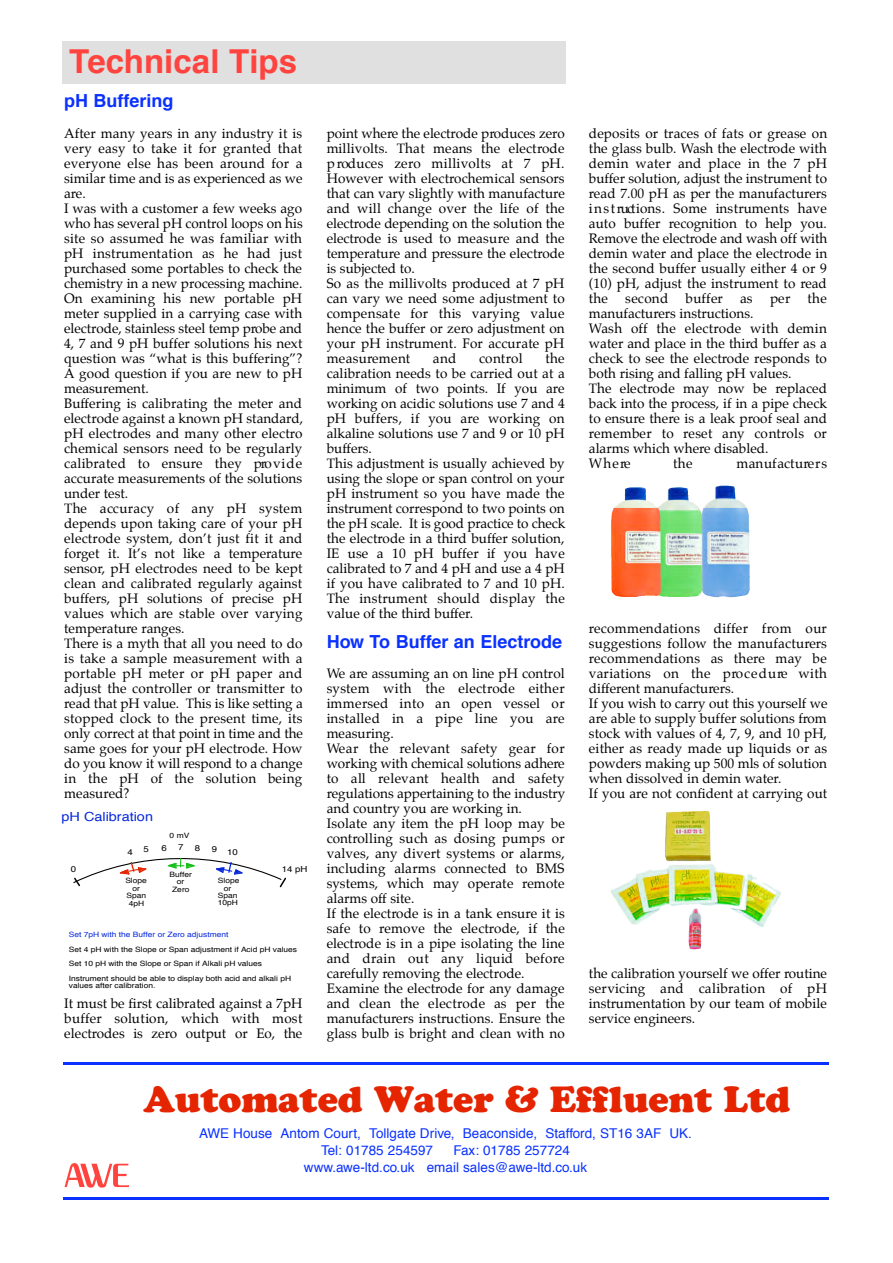
<style>
.page{position:relative;width:893px;height:1263px;background:#fff}
.page>*{position:absolute;margin:0;border:0;box-sizing:border-box;transform-origin:0 0}
.t1{font:600 54px "Peignot";color:#ff443f}
.t2{font:900 36.3px "Cooper";color:#e52400}
.t3{font:700 33px "Helvetica";color:#ff443f}
.t4{font:700 18px "Helvetica";color:#0a31ff}
.t5{font:13.5px/15px "Palatino";letter-spacing:.005em;color:#000}
.t6{font:13.5px/16.5px "Helvetica";color:#0a31ff}
.t7{font:12.6px "Helvetica";color:#0728dc;scale:1.15 1}
.t8{font:8.4px "Helvetica";color:#000;scale:1.15 1}
.t9{font:7.35px/7.5px "Helvetica";color:#000;text-align:center;scale:1.15 1}
.t10{font:7.35px "Helvetica";color:#0728dc;scale:1.15 1}
</style>
<div class="page">
<hr style="left:63px;top:1197px;width:765px;height:3px;background:#0a31ff">
<div style="left:63px;top:42px;width:503px;height:42px;background:#dfe0df"></div>
<hr style="left:63px;top:1062px;width:765px;height:3px;background:#0a31ff">
<img style="left:611px;top:485px;width:138px;height:112px">
<img style="left:665px;top:811px;width:111px;height:83px">
<svg style="left:73px;top:858px;width:213px;height:29px"></svg>
<h3 class="t3" style="left:69px;top:47px;width:229px">Technical Tips</h3>
<h3 class="t4" style="left:64px;top:94px;width:111px">pH Buffering</h3>
<p class="t5" style="left:64px;top:127px;width:241px">After many years in any industry it is very easy to take it for granted that everyone else has been around for a similar time and is as experienced as we are.<br>I was with a customer a few weeks ago who has several pH control loops on his site so assumed he was familiar with pH instrumentation as he had just purchased some portables to check the chemistry in a new processing machine.<br>On examining his new portable pH meter supplied in a carrying case with electrode, stainless steel temp probe and 4, 7 and 9 pH buffer solutions his next question was “what is this buffering”?<br>A good question if you are new to pH measurement.<br>Buffering is calibrating the meter and electrode against a known pH standard, pH electrodes and many other electro chemical sensors need to be regularly calibrated to ensure they pro v i d e accurate measurements of the solutions under test.<br>The accuracy of any pH system depends upon taking care of your pH electrode system, don’t just fit it and fo rget it. It’s not like a temperature sensor, pH electrodes need to be kept clean and calibrated regularly against b u ffers, pH solutions of precise pH values which are stable over varying temperature ranges.<br>There is a myth that all you need to do is take a sample measurement with a portable pH meter or pH paper and adjust the controller or transmitter to read that pH value. This is like setting a stopped clock to the present time, its only correct at that point in time and the same goes for your pH electrode. How do you know it will respond to a change in the pH of the solution being measured?</p>
<p class="t7" style="left:62px;top:811px;width:81px">pH Calibration</p>
<p class="t8" style="left:143px;top:845px;width:6px">5</p>
<p class="t8" style="left:161px;top:844px;width:6px">6</p>
<p class="t8" style="left:195px;top:844px;width:6px">8</p>
<p class="t8" style="left:127px;top:849px;width:6px">4</p>
<p class="t8" style="left:212px;top:849px;width:24px">9 10</p>
<p class="t9" style="left:170px;top:871px;width:21px">Buffer or<br>Zero</p>
<p class="t9" style="left:170px;top:832px;width:19px">0 mV</p>
<p class="t8" style="left:178px;top:843px;width:6px">7</p>
<p class="t8" style="left:71px;top:865px;width:6px">0</p>
<p class="t9" style="left:125px;top:877px;width:20px">Slope or<br>Span<br>4pH</p>
<p class="t9" style="left:218px;top:877px;width:20px">Slope or<br>Span<br>10pH</p>
<p class="t8" style="left:282px;top:865px;width:24px">14 pH</p>
<p class="t10" style="left:69px;top:931px;width:140px">Set 7pH with the Buffer or Zero adjustment</p>
<p class="t9" style="left:69px;top:942px;width:200px;line-height:14.5px;text-align:left">Set 4 pH with the Slope or Span adjustment if Acid pH values<br>Set 10 pH with the Slope or Span if Alkali pH values<br>Instrument should be able to display both acid and alkali pH</p>
<p class="t9" style="left:69px;top:982px;width:77px">values after calibration.</p>
<p class="t5" style="left:64px;top:996px;width:240px;text-align:justify">It must be first calibrated against a 7pH b u ffer solution, which with most e le c trodes is zero output or Eo, the</p>
<p class="t5" style="left:326px;top:127px;width:239px">point where the electrode produces zero millivolts. That means the electro d e p roduces zero millivolts at 7 pH.<br>However with electrochemical sensors that can vary slightly with manufacture and will change over the life of the electrode depending on the solution the electrode is used to measure and the temperature and pressure the electrode is subjected to.<br>So as the millivolts produced at 7 pH can vary we need some adjustment to compensate for this varying value hence the buffer or zero adjustment on your pH instrument. For accurate pH m e a s u rement</p>
<p class="t5" style="left:327px;top:352px;width:240px;text-indent:219px">the calibration needs to be carried out at a minimum of two points. If you are working on acidic solutions use 7 and 4 pH buffers, if you are working on alkaline solutions use 7 and 9 or 10 pH buffers.<br>This adjustment is usually achieved by using the slope or span control on your pH instrument so you have made the instrument correspond to two points on the pH scale. It is good practice to check the electrode in a third buffer solution,<br>IE use a 10 pH buffer if you have calibrated to 7 and 4 pH and use a 4 pH if you have calibrated to 7 and 10 pH.<br>The instrument should display the value of the third buffer.</p>
<h3 class="t4" style="left:327px;top:634px;width:237px">How To Buffer an Electrode</h3>
<p class="t5" style="left:327px;top:667px;width:240px">We are assuming an on line pH control system with the electrode either immersed into an open vessel or installed in a pipe line you are measuring.<br>Wear the relevant safety gear for working with chemical solutions adhere to all relevant health and safety regulations appertaining to the industry and country you are working in.<br>Isolate any item the pH loop may be controlling such as dosing pumps or valves, any divert systems or alarms, including alarms connected to BMS systems, which may operate re m o te alarms off site.<br>If the electrode is in a tank ensure it is safe to remove the electrode, if the electrode is in a pipe isolating the line and drain out any liquid before carefully removing the electrode.<br>Examine the electrode for any damage and clean the electrode as per the manufacturers instructions. Ensure the glass bulb is bright and clean with no</p>
<p class="t5" style="left:433px;top:352px;width:25px">and</p>
<p class="t5" style="left:479px;top:352px;width:45px">control</p>
<p class="t5" style="left:589px;top:127px;width:240px;text-align:justify">deposits or traces of fats or grease on the glass bulb. Wash the electrode with demin water and place in the 7 pH buffer solution, adjust the instrument to read 7.00 pH as per the manufacturers i n s t ructions. Some instruments have auto buffer recognition to help you.<br>Remove the electrode and wash off with demin water and place the electrode in the second buffer usually either 4 or 9 (10) pH, adjust the instrument to read the</p>
<p class="t5" style="left:625px;top:292px;width:45px">second</p>
<p class="t5" style="left:685px;top:292px;width:39px">buffer</p>
<p class="t5" style="left:740px;top:292px;width:14px">as</p>
<p class="t5" style="left:770px;top:292px;width:22px">per</p>
<p class="t5" style="left:807px;top:292px;width:21px">the</p>
<p class="t5" style="left:589px;top:307px;width:239px">manufacturers instructions.<br>Wash off the electrode with demin water and place in the third buffer as a check to see the electrode responds to both rising and falling pH values.<br>The electrode may now be re p la c e d back into the process, if in a pipe check to ensure there is a leak proof seal and remember to reset any controls or alarms which where disabled.<br>W h e re</p>
<p class="t5" style="left:673px;top:457px;width:21px">the</p>
<p class="t5" style="left:736px;top:457px;width:92px">manufacture r s</p>
<p class="t5" style="left:589px;top:622px;width:240px">recommendations differ from our suggestions follow the manufacturers recommendations as there may be variations on the pro c e d u re with different manufacturers.<br>If you wish to carry out this yourself we are able to supply buffer solutions from stock with values of 4, 7, 9, and 10 pH, either as ready made up liquids or as powders making up 500 mls of solution when dissolved in demin water.<br>If you are not confident at carrying out</p>
<p class="t5" style="left:589px;top:967px;width:240px;text-align:justify">the calibration yourself we offer routine servicing and calibration of pH instrumentation by our team of mobile service engineers.</p>
<h1 class="t1" style="left:64px;top:1148px;width:67px">awe</h1>
<h2 class="t2" style="left:143px;top:1086px;width:648px">Automated Water &amp; Effluent Ltd</h2>
<p class="t6" style="left:321px;top:1127px;width:372px;text-indent:-122px">AWE House Antom Court, Tollgate Drive, Beaconside, Stafford, ST16 3AF UK.<br>Tel: 01785 254597</p>
<p class="t6" style="left:304px;top:1143px;width:284px;text-indent:149px">Fax: 01785 257724 www.awe-ltd.co.uk email sales@awe-ltd.co.uk</p>
</div>
